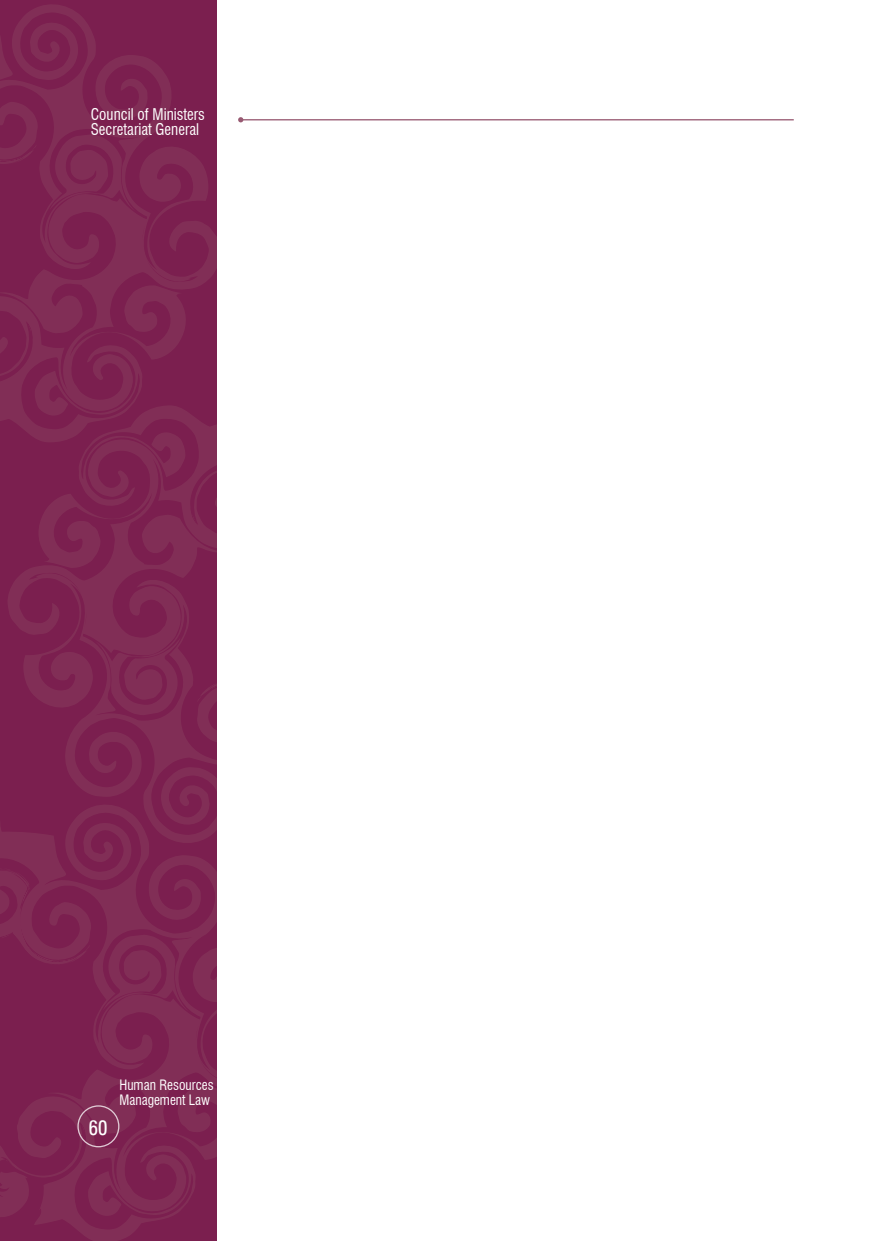
<style>
.page{position:relative;width:893px;height:1241px;background:#fff}
.page>*{position:absolute;margin:0;border:0;box-sizing:border-box;transform-origin:0 0}
.t1{font:21px "Univers Condensed";color:#fff}
.t2{font:condensed 15.75px/15.8px "Swiss 721 BT";color:#fff;scale:.96 1}
.t3{font:condensed 14px/15.8px "Swiss 721 BT";color:#fff;scale:.96 1}
</style>
<div class="page">
<svg style="left:7px;top:443px;width:210px;height:332px;background:#7d2551"></svg>
<svg style="left:0;top:0;width:217px;height:443px;background:#7d2451"></svg>
<svg style="left:0;top:775px;width:217px;height:465px;background:#7d2551"></svg>
<div style="left:77px;top:1105px;width:42px;height:42px;border:1px solid #fff;border-radius:50%"></div>
<hr style="left:241px;top:119px;width:553px;height:1px;background:#985a72">
<svg style="left:238px;top:117px;width:5px;height:5px"></svg>
<p class="t2" style="left:91px;top:106px;width:120px">Council of Ministers<br>Secretariat General</p>
<h1 class="t1" style="left:89px;top:1114px;width:20px">60</h1>
<p class="t3" style="left:119px;top:1076px;width:100px">Human Resources<br>Management Law</p>
</div>
